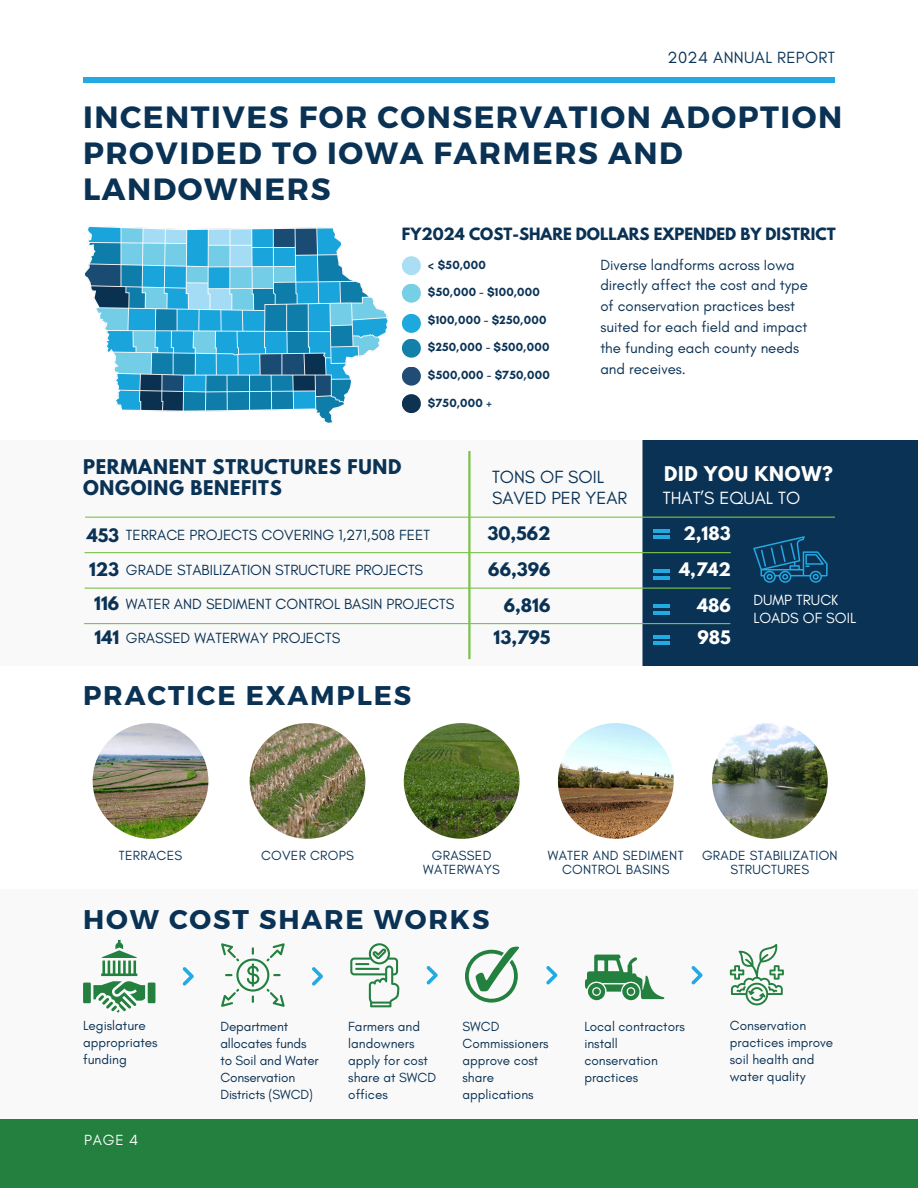
<style>
.page{position:relative;width:918px;height:1188px;background:#fff}
.page>*{position:absolute;margin:0;border:0;box-sizing:border-box;transform-origin:0 0}
.t1{font:700 30.75px/36px "Montserrat";letter-spacing:.05em;color:#0a3255}
.t2{font:700 27px "Montserrat";letter-spacing:.07em;color:#0a3255}
.t3{font:700 18px/21.3px "League Spartan";letter-spacing:.04em;color:#0a3255}
.t4{font:18px/21.3px "Glacial Indifference";color:#0a3255}
.t5{font:18px "Glacial Indifference";color:#fff}
.t6{font:700 18px "League Spartan";letter-spacing:.04em;color:#fff}
.t7{font:700 16.5px "League Spartan";color:#0a3255}
.t8{font:16.5px "Glacial Indifference";letter-spacing:.02em;color:#0a3255}
.t9{font:700 16.5px "League Spartan";color:#fff}
.t10{font:15px/21px "Glacial Indifference";color:#0a3255}
.t11{font:700 15px "League Spartan";color:#0a3255}
.t12{font:15px/18px "Glacial Indifference";color:#fff}
.t13{font:13.5px/16.8px "Glacial Indifference";color:#0a3255}
.t14{font:13.5px/13.5px "Glacial Indifference";letter-spacing:.02em;color:#0a3255;text-align:center}
.t15{font:700 12px "Glacial Indifference";letter-spacing:.02em;color:#0a3255}
.s1{font-family:"League Spartan";font-weight:700;font-size:16.5px}
</style>
<div class="page">
<div style="left:0;top:890px;width:918px;height:243px;background:#f4f4f4"></div>
<div style="left:0;top:1120px;width:918px;height:68px;background:#23803f"></div>
<img style="left:85px;top:226px;width:303px;height:198px">
<img style="left:712px;top:723px;width:116px;height:116px;border-radius:50%">
<img style="left:558px;top:723px;width:116px;height:116px;border-radius:50%">
<img style="left:404px;top:723px;width:116px;height:116px;border-radius:50%">
<img style="left:250px;top:723px;width:115px;height:116px;border-radius:50%">
<img style="left:93px;top:723px;width:115px;height:116px;border-radius:50%">
<div style="left:642px;top:440px;width:276px;height:226px;background:#0a3255"></div>
<div style="left:0;top:440px;width:642px;height:226px;background:#f4f4f4"></div>
<hr style="left:85px;top:517px;width:750px;height:1px;background:#7cc24b">
<hr style="left:84px;top:623px;width:646px;height:1px;background:#7cc24b">
<hr style="left:85px;top:552px;width:646px;height:1px;background:#7cc24b">
<hr style="left:85px;top:588px;width:646px;height:1px;background:#7cc24b">
<hr style="left:468px;top:451px;width:3px;height:208px;background:#7cc24b">
<div style="left:83px;top:983px;width:8px;height:20px;background:#23803f"></div>
<div style="left:148px;top:983px;width:7px;height:20px;background:#23803f"></div>
<svg style="left:93px;top:940px;width:52px;height:73px"></svg>
<svg style="left:221px;top:943px;width:64px;height:64px"></svg>
<svg style="left:350px;top:943px;width:49px;height:64px"></svg>
<svg style="left:465px;top:947px;width:54px;height:56px"></svg>
<svg style="left:585px;top:955px;width:79px;height:46px"></svg>
<svg style="left:730px;top:944px;width:54px;height:61px"></svg>
<svg style="left:183px;top:967px;width:11px;height:19px"></svg>
<svg style="left:312px;top:967px;width:11px;height:19px"></svg>
<svg style="left:426px;top:966px;width:12px;height:18px"></svg>
<svg style="left:546px;top:966px;width:11px;height:18px"></svg>
<svg style="left:691px;top:966px;width:12px;height:18px"></svg>
<div style="left:83px;top:78px;width:752px;height:5px;background:#24aae2"></div>
<svg style="left:402px;top:256px;width:19px;height:19px"></svg>
<svg style="left:402px;top:284px;width:19px;height:19px"></svg>
<svg style="left:402px;top:339px;width:19px;height:19px"></svg>
<svg style="left:402px;top:314px;width:19px;height:19px"></svg>
<svg style="left:402px;top:367px;width:19px;height:19px"></svg>
<svg style="left:402px;top:394px;width:19px;height:19px"></svg>
<hr style="left:654px;top:529px;width:16px;height:3px;background:#24aae2">
<hr style="left:654px;top:536px;width:16px;height:3px;background:#24aae2">
<hr style="left:654px;top:569px;width:16px;height:4px;background:#24aae2">
<hr style="left:654px;top:576px;width:16px;height:3px;background:#24aae2">
<hr style="left:654px;top:604px;width:16px;height:4px;background:#24aae2">
<hr style="left:654px;top:611px;width:16px;height:3px;background:#24aae2">
<hr style="left:654px;top:635px;width:16px;height:3px;background:#24aae2">
<hr style="left:654px;top:642px;width:16px;height:3px;background:#24aae2">
<svg style="left:753px;top:536px;width:75px;height:46px"></svg>
<h3 class="t8" style="left:668px;top:47px;width:169px">2024 ANNUAL REPORT</h3>
<p class="t1" style="left:83px;top:98px;width:761px">INCENTIVES FOR CONSERVATION ADOPTION<br>PROVIDED TO IOWA FARMERS AND<br>LANDOWNERS</p>
<p class="t11" style="left:402px;top:226px;width:435px">FY2024 COST-SHARE DOLLARS EXPENDED BY DISTRICT</p>
<p class="t15" style="left:428px;top:257px;width:60px">&lt; $50,000</p>
<p class="t15" style="left:428px;top:285px;width:114px">$50,000 - $100,000</p>
<p class="t15" style="left:428px;top:312px;width:120px">$100,000 - $250,000</p>
<p class="t15" style="left:428px;top:340px;width:123px">$250,000 - $500,000</p>
<p class="t15" style="left:428px;top:367px;width:123px">$500,000 - $750,000</p>
<p class="t15" style="left:428px;top:395px;width:65px">$750,000 +</p>
<h4 class="t10" style="left:600px;top:254px;width:209px">Diverse landforms across Iowa directly affect the cost and type of conservation practices best suited for each field and impact the funding each county needs and receives.</h4>
<h3 class="t3" style="left:83px;top:458px;width:320px">PERMANENT STRUCTURES FUND<br>ONGOING BENEFITS</h3>
<p class="t4" style="left:492px;top:466px;width:137px">TONS OF SOIL<br>SAVED PER YEAR</p>
<p class="t7" style="left:87px;top:527px;width:34px">453</p>
<h3 class="t10" style="left:126px;top:524px;width:306px">TERRACE PROJECTS COVERING 1,271,508 FEET</h3>
<h3 class="t7" style="left:487px;top:525px;width:65px">30,562</h3>
<h6 class="t10" style="left:89px;top:559px;width:336px"><span class="s1">123</span> GRADE STABILIZATION STRUCTURE PROJECTS</h6>
<p class="t7" style="left:488px;top:561px;width:64px">66,396</p>
<p class="t10" style="left:94px;top:593px;width:362px"><span class="s1">116</span> WATER AND SEDIMENT CONTROL BASIN PROJECTS</p>
<p class="t7" style="left:504px;top:597px;width:48px">6,816</p>
<p class="t10" style="left:95px;top:627px;width:247px"><span class="s1">141</span> GRASSED WATERWAY PROJECTS</p>
<p class="t7" style="left:494px;top:629px;width:58px">13,795</p>
<p class="t2" style="left:83px;top:677px;width:330px">PRACTICE EXAMPLES</p>
<p class="t6" style="left:664px;top:464px;width:170px">DID YOU KNOW?</p>
<p class="t5" style="left:663px;top:487px;width:139px">THAT’S EQUAL TO</p>
<p class="t9" style="left:683px;top:525px;width:49px">2,183</p>
<p class="t9" style="left:679px;top:561px;width:53px">4,742</p>
<p class="t9" style="left:697px;top:597px;width:35px">486</p>
<p class="t9" style="left:698px;top:629px;width:35px">985</p>
<p class="t12" style="left:753px;top:591px;width:104px">DUMP TRUCK<br>LOADS OF SOIL</p>
<p class="t14" style="left:119px;top:849px;width:65px">TERRACES</p>
<h3 class="t14" style="left:261px;top:849px;width:95px">COVER CROPS</h3>
<h4 class="t14" style="left:423px;top:849px;width:78px">GRASSED<br>WATERWAYS</h4>
<h3 class="t14" style="left:548px;top:849px;width:137px">WATER AND SEDIMENT<br>CONTROL BASINS</h3>
<p class="t14" style="left:702px;top:849px;width:137px">GRADE STABILIZATION<br>STRUCTURES</p>
<p class="t2" style="left:83px;top:902px;width:408px">HOW COST SHARE WORKS</p>
<p class="t13" style="left:83px;top:1017px;width:76px">Legislature appropriates funding</p>
<h3 class="t13" style="left:220px;top:1018px;width:88px">Department allocates funds</h3>
<h6 class="t13" style="left:220px;top:1052px;width:100px">to Soil and Water<br>Conservation<br>Districts (SWCD)</h6>
<h6 class="t12" style="left:84px;top:1131px;width:56px">PAGE 4</h6>
<h3 class="t13" style="left:348px;top:1018px;width:73px">Farmers and landowners</h3>
<h6 class="t13" style="left:348px;top:1052px;width:89px">apply for cost share at SWCD offices</h6>
<h3 class="t13" style="left:463px;top:1018px;width:88px">SWCD<br>Commissioners approve cost share applications</h3>
<h6 class="t13" style="left:584px;top:1018px;width:102px">Local contractors install conservation practices</h6>
<h3 class="t13" style="left:730px;top:1017px;width:105px">Conservation practices improve soil health and water quality</h3>
</div>
